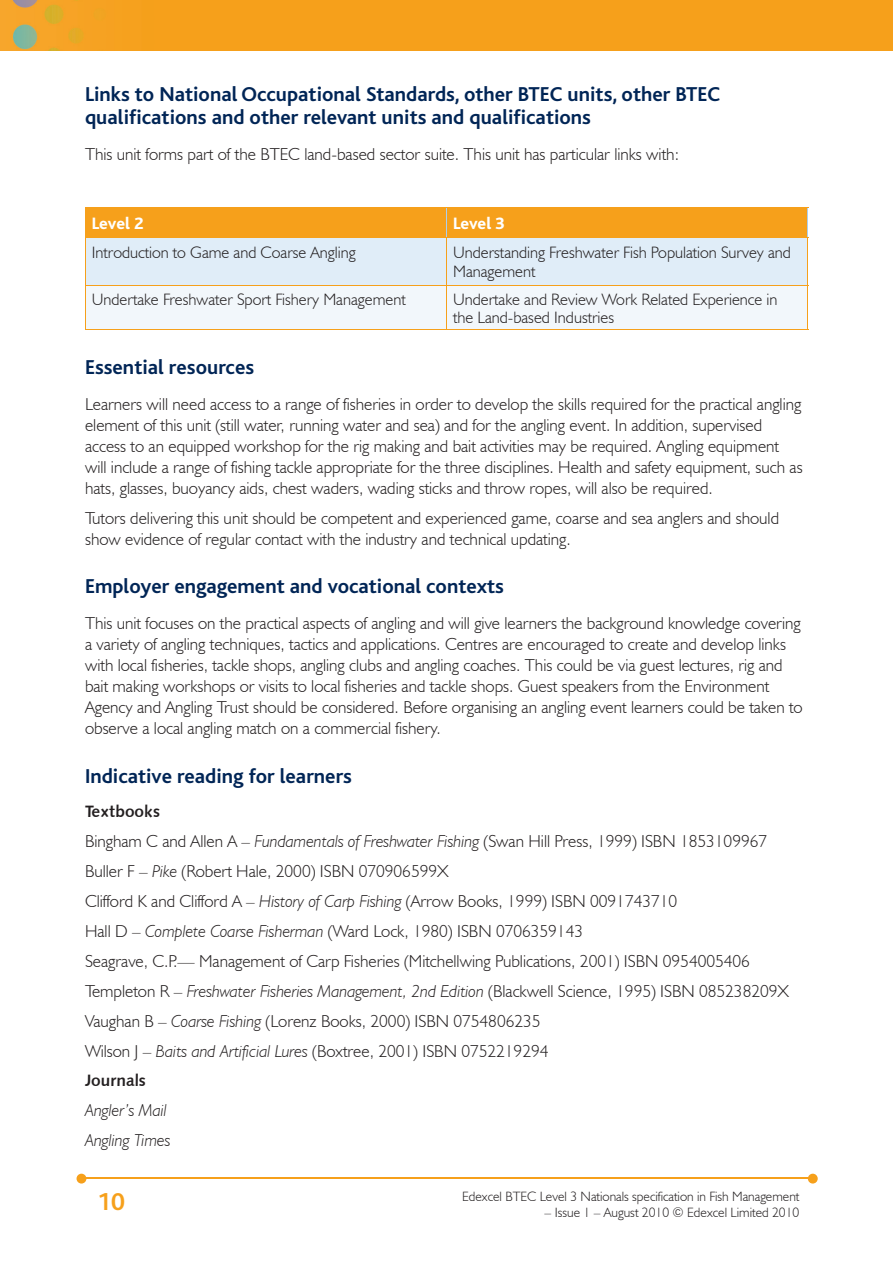
<style>
.page{position:relative;width:893px;height:1263px;background:#fff}
.page>*{position:absolute;margin:0;border:0;box-sizing:border-box;transform-origin:0 0}
.t1{font:700 25.5px "Bliss";color:#f6a01b}
.t2{font:700 21px/22.5px "Bliss";color:#002556}
.t3{font:300 17.25px/21px "Humanist 521 BT";color:#231f20}
.t4{font:italic 300 17.25px/30px "Humanist 521 BT";color:#231f20}
.t5{font:800 17.25px "Bliss";letter-spacing:-.005em;color:#fff}
.t6{font:300 16.5px/18.8px "Humanist 521 BT";color:#231f20}
.t7{font:16.5px "Humanist 531 BT Bold A";color:#231f20}
.t8{font:300 13.5px "Humanist 521 BT";color:#231f20}
.s1{font-style:italic}
</style>
<div class="page">
<img style="left:0;top:0;width:893px;height:51px">
<hr style="left:82px;top:1178px;width:728px;height:1px;background:#f6a01b">
<svg style="left:808px;top:1174px;width:10px;height:9px"></svg>
<svg style="left:77px;top:1174px;width:9px;height:9px"></svg>
<svg style="left:86px;top:208px;width:721px;height:121px"></svg>
<hr style="left:446px;top:207px;width:1px;height:30px;background:#accfed">
<hr style="left:807px;top:207px;width:1px;height:30px;background:#accfed">
<hr style="left:85px;top:207px;width:1px;height:30px;background:#f6a01b">
<hr style="left:85px;top:207px;width:362px;height:1px;background:#f6a01b">
<hr style="left:447px;top:207px;width:361px;height:1px;background:#f6a01b">
<hr style="left:85px;top:238px;width:1px;height:47px;background:#f6a01b">
<hr style="left:85px;top:237px;width:362px;height:1px;background:#f6a01b">
<hr style="left:446px;top:238px;width:1px;height:47px;background:#f6a01b">
<hr style="left:447px;top:237px;width:361px;height:1px;background:#f6a01b">
<hr style="left:807px;top:238px;width:1px;height:47px;background:#f6a01b">
<hr style="left:85px;top:329px;width:362px;height:1px;background:#f6a01b">
<hr style="left:85px;top:286px;width:1px;height:43px;background:#f6a01b">
<hr style="left:85px;top:285px;width:362px;height:1px;background:#f6a01b">
<hr style="left:447px;top:329px;width:361px;height:1px;background:#f6a01b">
<hr style="left:446px;top:286px;width:1px;height:43px;background:#f6a01b">
<hr style="left:447px;top:285px;width:361px;height:1px;background:#f6a01b">
<hr style="left:807px;top:286px;width:1px;height:43px;background:#f6a01b">
<p class="t2" style="left:85px;top:83px;width:637px">Links to National Occupational Standards, other BTEC units, other BTEC qualifications and other relevant units and qualifications</p>
<p class="t3" style="left:85px;top:143px;width:595px">This unit forms part of the BTEC land-based sector suite. This unit has particular links with:</p>
<p class="t5" style="left:92px;top:214px;width:53px">Level 2</p>
<p class="t5" style="left:453px;top:214px;width:53px">Level 3</p>
<p class="t6" style="left:92px;top:243px;width:265px">Introduction to Game and Coarse Angling</p>
<p class="t6" style="left:453px;top:243px;width:339px">Understanding Freshwater Fish Population Survey and<br>Management</p>
<p class="t6" style="left:92px;top:289px;width:315px">Undertake Freshwater Sport Fishery Management</p>
<p class="t6" style="left:453px;top:289px;width:326px">Undertake and Review Work Related Experience in the Land-based Industries</p>
<p class="t2" style="left:85px;top:356px;width:171px">Essential resources</p>
<p class="t3" style="left:85px;top:393px;width:719px">Learners will need access to a range of fisheries in order to develop the skills required for the practical angling element of this unit (still water, running water and sea) and for the angling event. In addition, supervised access to an equipped workshop for the rig making and bait activities may be required. Angling equipment will include a range of fishing tackle appropriate for the three disciplines. Health and safety equipment, such as hats, glasses, buoyancy aids, chest waders, wading sticks and throw ropes, will also be required.</p>
<p class="t3" style="left:85px;top:507px;width:696px">Tutors delivering this unit should be competent and experienced game, coarse and sea anglers and should show evidence of regular contact with the industry and technical updating.</p>
<p class="t2" style="left:85px;top:576px;width:420px">Employer engagement and vocational contexts</p>
<p class="t3" style="left:85px;top:613px;width:719px">This unit focuses on the practical aspects of angling and will give learners the background knowledge covering a variety of angling techniques, tactics and applications. Centres are encouraged to create and develop links with local fisheries, tackle shops, angling clubs and angling coaches. This could be via guest lectures, rig and bait making workshops or visits to local fisheries and tackle shops. Guest speakers from the Environment Agency and Angling Trust should be considered. Before organising an angling event learners could be taken to observe a local angling match on a commercial fishery.</p>
<p class="t2" style="left:85px;top:765px;width:268px">Indicative reading for learners</p>
<p class="t7" style="left:85px;top:801px;width:77px">Textbooks</p>
<p class="t3" style="left:85px;top:826px;width:705px;line-height:30px">Bingham C and Allen A – <span class="s1">Fundamentals of Freshwater Fishing</span> (Swan Hill Press, 1999) ISBN 1853109967<br>Buller F – <span class="s1">Pike</span> (Robert Hale, 2000) ISBN 070906599X<br>Clifford K and Clifford A – <span class="s1">History of Carp Fishing</span> (Arrow Books, 1999) ISBN 0091743710<br>Hall D – <span class="s1">Complete Coarse Fisherman</span> (Ward Lock, 1980) ISBN 0706359143<br>Seagrave, C.P.— Management of Carp Fisheries (Mitchellwing Publications, 2001) ISBN 0954005406<br>Templeton R – <span class="s1">Freshwater Fisheries Management, 2nd Edition</span> (Blackwell Science, 1995) ISBN 085238209X Vaughan B – <span class="s1">Coarse Fishing</span> (Lorenz Books, 2000) ISBN 0754806235<br>Wilson J – <span class="s1">Baits and Artificial Lures</span> (Boxtree, 2001) ISBN 0752219294</p>
<p class="t7" style="left:85px;top:1070px;width:62px">Journals</p>
<p class="t4" style="left:85px;top:1095px;width:87px">Angler’s Mail<br>Angling Times</p>
<h1 class="t1" style="left:97px;top:1189px;width:29px">10</h1>
<p class="t8" style="left:462px;top:1188px;width:339px">Edexcel BTEC Level 3 Nationals specification in Fish Management</p>
<p class="t8" style="left:545px;top:1204px;width:256px">– Issue 1 – August 2010 © Edexcel Limited 2010</p>
</div>
